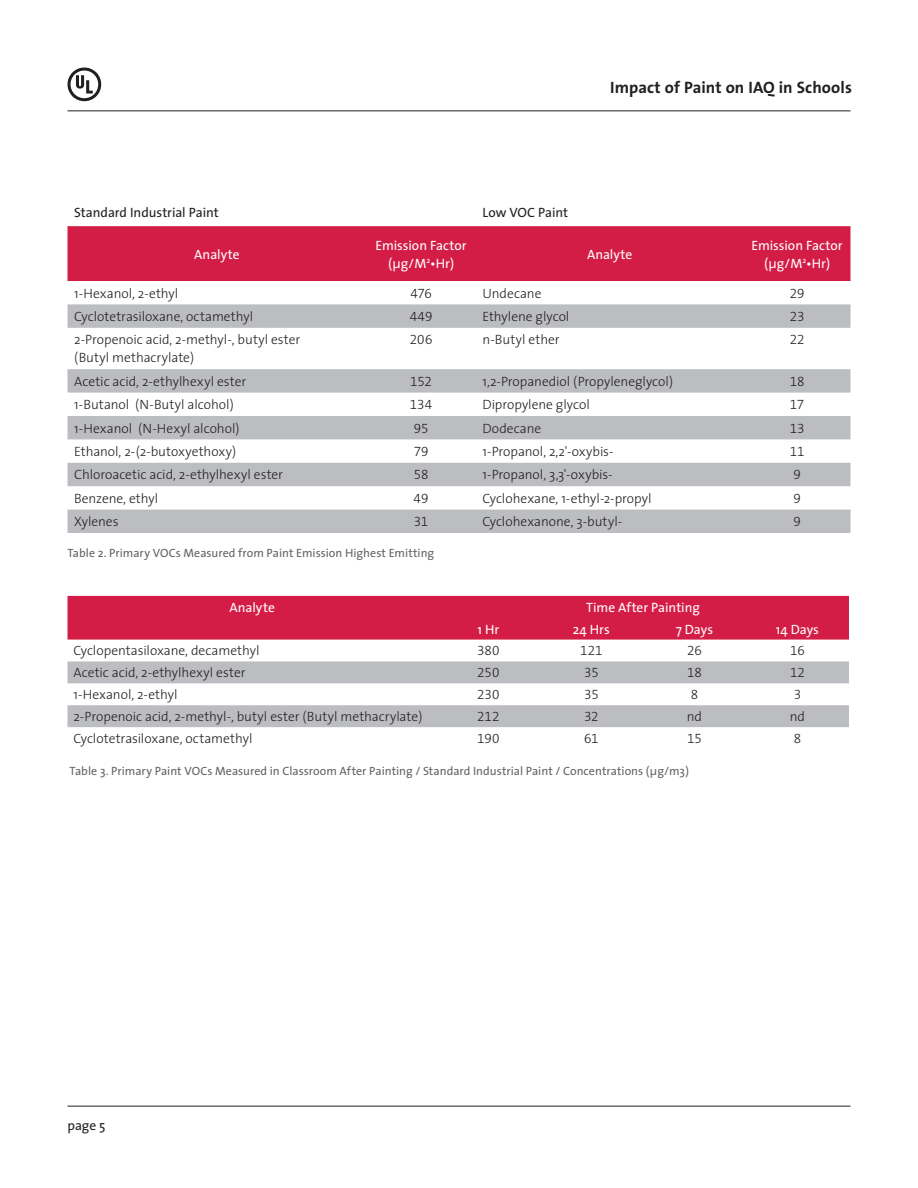
<style>
.page{position:relative;width:918px;height:1188px;background:#fff}
.page>*{position:absolute;margin:0;border:0;box-sizing:border-box;transform-origin:0 0}
.t1{font:700 16.5px "The Sans";letter-spacing:.005em;color:#231f20}
.Intro_Paragraph{font:300 13.5px/18px "The Sans";color:#231f20}
.Body_Copy{font:13.5px/18px "The Sans";color:#fff;text-align:center}
.Intro_Paragraph-2{font:13.5px "The Sans Light Expert";letter-spacing:-.005em;color:#231f20}
.Intro_Paragraph-3{font:13.5px "The Sans";letter-spacing:-.005em;color:#231f20}
.Body_Copy-2{font:12px "The Sans";color:#636366}
</style>
<div class="page">
<hr style="left:68px;top:1106px;width:782px;height:1px;background:#231f20">
<hr style="left:68px;top:111px;width:782px;height:1px;background:#231f20">
<svg style="left:67px;top:67px;width:35px;height:35px"></svg>
<div style="left:68px;top:226px;width:782px;height:55px;background:#d41d46"></div>
<svg style="left:68px;top:304px;width:782px;height:229px"></svg>
<div style="left:68px;top:596px;width:781px;height:44px;background:#d41d46"></div>
<svg style="left:68px;top:661px;width:781px;height:66px;fill:#bcbdc0"></svg>
<p class="t1" style="left:610px;top:73px;width:243px">Impact of Paint on IAQ in Schools</p>
<p class="Intro_Paragraph-3" style="left:74px;top:202px;width:146px">Standard Industrial Paint</p>
<p class="Intro_Paragraph-3" style="left:482px;top:202px;width:87px">Low VOC Paint</p>
<p class="Body_Copy" style="left:194px;top:245px;width:47px">Analyte</p>
<p class="Body_Copy" style="left:376px;top:236px;width:93px">Emission Factor (µg/M<sup>2</sup>•Hr)</p>
<p class="Body_Copy" style="left:587px;top:245px;width:47px">Analyte</p>
<p class="Body_Copy" style="left:752px;top:236px;width:93px">Emission Factor (µg/M<sup>2</sup>•Hr)</p>
<p class="Intro_Paragraph" style="left:74px;top:284px;width:106px">1-Hexanol, 2-ethyl</p>
<p class="Intro_Paragraph-2" style="left:410px;top:282px;width:23px">476</p>
<p class="Intro_Paragraph" style="left:482px;top:284px;width:61px">Undecane</p>
<p class="Intro_Paragraph-2" style="left:790px;top:282px;width:16px">29</p>
<p class="Intro_Paragraph" style="left:74px;top:307px;width:180px">Cyclotetrasiloxane, octamethyl</p>
<p class="Intro_Paragraph-2" style="left:410px;top:305px;width:24px">449</p>
<p class="Intro_Paragraph" style="left:482px;top:307px;width:88px">Ethylene glycol</p>
<p class="Intro_Paragraph-2" style="left:790px;top:305px;width:16px">23</p>
<p class="Intro_Paragraph" style="left:74px;top:330px;width:228px">2-Propenoic acid, 2-methyl-, butyl ester (Butyl methacrylate)</p>
<p class="Intro_Paragraph-2" style="left:410px;top:329px;width:24px">206</p>
<p class="Intro_Paragraph" style="left:482px;top:330px;width:79px">n-Butyl ether</p>
<p class="Intro_Paragraph-2" style="left:790px;top:329px;width:16px">22</p>
<p class="Intro_Paragraph" style="left:74px;top:372px;width:173px">Acetic acid, 2-ethylhexyl ester</p>
<p class="Intro_Paragraph-2" style="left:410px;top:370px;width:23px">152</p>
<p class="Intro_Paragraph" style="left:482px;top:372px;width:192px">1,2-Propanediol (Propyleneglycol)</p>
<p class="Intro_Paragraph-2" style="left:790px;top:370px;width:16px">18</p>
<p class="Intro_Paragraph" style="left:74px;top:395px;width:161px">1-Butanol (N-Butyl alcohol)</p>
<p class="Intro_Paragraph-2" style="left:410px;top:394px;width:24px">134</p>
<p class="Intro_Paragraph" style="left:482px;top:395px;width:109px">Dipropylene glycol</p>
<p class="Intro_Paragraph-2" style="left:790px;top:394px;width:16px">17</p>
<p class="Intro_Paragraph" style="left:74px;top:419px;width:167px">1-Hexanol (N-Hexyl alcohol)</p>
<p class="Intro_Paragraph-2" style="left:414px;top:417px;width:16px">95</p>
<p class="Intro_Paragraph" style="left:482px;top:419px;width:60px">Dodecane</p>
<p class="Intro_Paragraph-2" style="left:790px;top:417px;width:16px">13</p>
<p class="Intro_Paragraph" style="left:74px;top:442px;width:164px">Ethanol, 2-(2-butoxyethoxy)</p>
<p class="Intro_Paragraph-2" style="left:414px;top:440px;width:16px">79</p>
<p class="Intro_Paragraph" style="left:482px;top:442px;width:133px">1-Propanol, 2,2'-oxybis-</p>
<p class="Intro_Paragraph-2" style="left:790px;top:440px;width:16px">11</p>
<p class="Intro_Paragraph" style="left:74px;top:465px;width:210px">Chloroacetic acid, 2-ethylhexyl ester</p>
<p class="Intro_Paragraph-2" style="left:414px;top:464px;width:16px">58</p>
<p class="Intro_Paragraph" style="left:482px;top:465px;width:132px">1-Propanol, 3,3'-oxybis-</p>
<p class="Intro_Paragraph-2" style="left:793px;top:464px;width:9px">9</p>
<p class="Intro_Paragraph" style="left:74px;top:489px;width:86px">Benzene, ethyl</p>
<p class="Intro_Paragraph-2" style="left:414px;top:487px;width:16px">49</p>
<p class="Intro_Paragraph" style="left:482px;top:489px;width:171px">Cyclohexane, 1-ethyl-2-propyl</p>
<p class="Intro_Paragraph-2" style="left:793px;top:487px;width:9px">9</p>
<p class="Intro_Paragraph" style="left:74px;top:512px;width:46px">Xylenes</p>
<p class="Intro_Paragraph-2" style="left:414px;top:511px;width:16px">31</p>
<p class="Intro_Paragraph" style="left:482px;top:512px;width:141px">Cyclohexanone, 3-butyl-</p>
<p class="Intro_Paragraph-2" style="left:793px;top:511px;width:9px">9</p>
<p class="Body_Copy-2" style="left:68px;top:543px;width:368px">Table 2. Primary VOCs Measured from Paint Emission Highest Emitting</p>
<p class="Body_Copy" style="left:229px;top:598px;width:47px">Analyte</p>
<p class="Body_Copy" style="left:586px;top:598px;width:115px">Time After Painting</p>
<p class="Body_Copy" style="left:478px;top:620px;width:23px">1 Hr</p>
<p class="Body_Copy" style="left:573px;top:620px;width:39px">24 Hrs</p>
<p class="Body_Copy" style="left:676px;top:620px;width:39px">7 Days</p>
<p class="Body_Copy" style="left:776px;top:620px;width:45px">14 Days</p>
<p class="Intro_Paragraph" style="left:74px;top:641px;width:188px">Cyclopentasiloxane, decamethyl</p>
<p class="Intro_Paragraph-2" style="left:477px;top:640px;width:24px">380</p>
<p class="Intro_Paragraph-2" style="left:580px;top:640px;width:24px">121</p>
<p class="Intro_Paragraph-2" style="left:687px;top:640px;width:16px">26</p>
<p class="Intro_Paragraph-2" style="left:790px;top:640px;width:16px">16</p>
<p class="Intro_Paragraph" style="left:74px;top:663px;width:173px">Acetic acid, 2-ethylhexyl ester</p>
<p class="Intro_Paragraph-2" style="left:477px;top:662px;width:24px">250</p>
<p class="Intro_Paragraph-2" style="left:584px;top:662px;width:16px">35</p>
<p class="Intro_Paragraph-2" style="left:687px;top:662px;width:16px">18</p>
<p class="Intro_Paragraph-2" style="left:790px;top:662px;width:16px">12</p>
<p class="Intro_Paragraph" style="left:74px;top:685px;width:106px">1-Hexanol, 2-ethyl</p>
<p class="Intro_Paragraph-2" style="left:477px;top:684px;width:24px">230</p>
<p class="Intro_Paragraph-2" style="left:584px;top:684px;width:16px">35</p>
<p class="Intro_Paragraph-2" style="left:691px;top:684px;width:9px">8</p>
<p class="Intro_Paragraph-2" style="left:794px;top:684px;width:9px">3</p>
<p class="Intro_Paragraph" style="left:74px;top:707px;width:351px">2-Propenoic acid, 2-methyl-, butyl ester (Butyl methacrylate)</p>
<p class="Intro_Paragraph-2" style="left:477px;top:705px;width:24px">212</p>
<p class="Intro_Paragraph-2" style="left:584px;top:705px;width:16px">32</p>
<p class="Intro_Paragraph" style="left:687px;top:707px;width:17px">nd</p>
<p class="Intro_Paragraph" style="left:790px;top:707px;width:17px">nd</p>
<p class="Intro_Paragraph" style="left:74px;top:729px;width:180px">Cyclotetrasiloxane, octamethyl</p>
<p class="Intro_Paragraph-2" style="left:477px;top:727px;width:24px">190</p>
<p class="Intro_Paragraph-2" style="left:584px;top:727px;width:16px">61</p>
<p class="Intro_Paragraph-2" style="left:687px;top:727px;width:16px">15</p>
<p class="Intro_Paragraph-2" style="left:794px;top:727px;width:9px">8</p>
<p class="Body_Copy-2" style="left:70px;top:761px;width:621px">Table 3. Primary Paint VOCs Measured in Classroom After Painting / Standard Industrial Paint / Concentrations (µg/m3)</p>
<p class="Intro_Paragraph-3" style="left:68px;top:1115px;width:39px">page 5</p>
</div>
